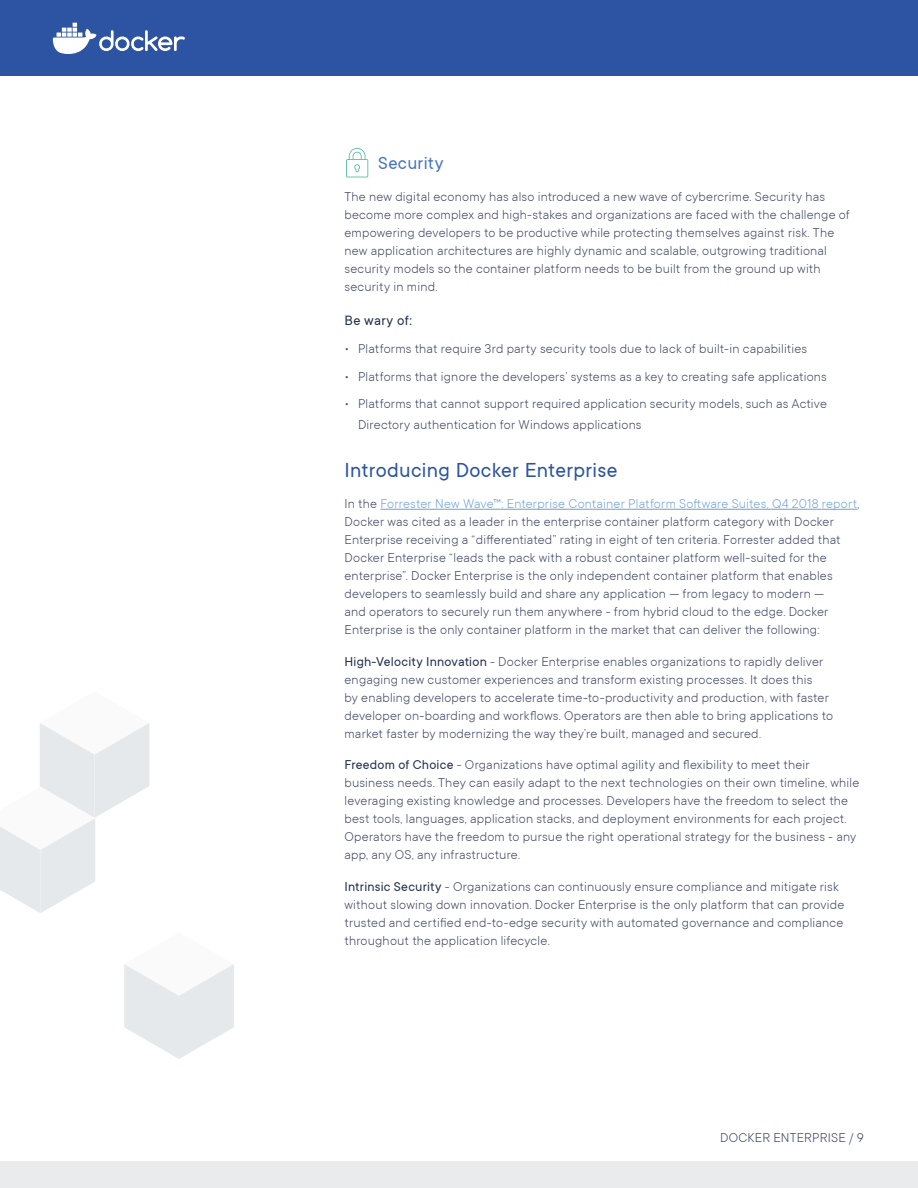
<style>
.page{position:relative;width:918px;height:1188px;background:#fff}
.page>*{position:absolute;margin:0;border:0;box-sizing:border-box;transform-origin:0 0}
.t1{font:22.5px "TT Commons";letter-spacing:.015em;color:#2c54a2}
.t2{font:19.5px "TT Commons";letter-spacing:.015em;color:#4875ba}
.t3{font:15px "TT Commons";letter-spacing:.025em;color:#22304f}
.t4{font:300 14.25px/18px "TT Commons";letter-spacing:.015em;color:#353e5c}
.s1{color:#6b9ed4}
.s2{font-weight:400;color:#22304f}
</style>
<div class="page">
<div style="left:0;top:0;width:918px;height:76px;background:#2c54a2"></div>
<svg style="left:53px;top:23px;width:132px;height:31px"></svg>
<div style="left:0;top:1161px;width:918px;height:27px;background:#e9ebed"></div>
<hr style="left:380px;top:509px;width:478px;height:1px;background:#6b9ed4">
<svg style="left:346px;top:148px;width:22px;height:29px"></svg>
<svg style="left:0;top:723px;width:149px;height:190px"></svg>
<svg style="left:124px;top:964px;width:110px;height:95px"></svg>
<h2 class="t2" style="left:378px;top:153px;width:67px">Security</h2>
<p class="t4" style="left:345px;top:187px;width:507px">The new digital economy has also introduced a new wave of cybercrime. Security has become more complex and high-stakes and organizations are faced with the challenge of empowering developers to be productive while protecting themselves against risk. The new application architectures are highly dynamic and scalable, outgrowing traditional security models so the container platform needs to be built from the ground up with security in mind.</p>
<p class="t3" style="left:345px;top:312px;width:69px">Be wary of:</p>
<p class="t4" style="left:345px;top:339px;width:464px">• Platforms that require 3rd party security tools due to lack of built-in capabilities</p>
<p class="t4" style="left:345px;top:367px;width:484px">• Platforms that ignore the developers’ systems as a key to creating safe applications</p>
<p class="t4" style="left:358px;top:393px;width:471px;line-height:21px;text-indent:-13px">• Platforms that cannot support required application security models, such as Active<br>Directory authentication for Windows applications</p>
<h1 class="t1" style="left:345px;top:458px;width:274px">Introducing Docker Enterprise</h1>
<p class="t4" style="left:345px;top:495px;width:517px">In the <span class="s1">Forrester New Wave™: Enterprise Container Platform Software Suites, Q4 2018 report</span>, Docker was cited as a leader in the enterprise container platform category with Docker Enterprise receiving a “differentiated” rating in eight of ten criteria. Forrester added that Docker Enterprise “leads the pack with a robust container platform well-suited for the enterprise”. Docker Enterprise is the only independent container platform that enables developers to seamlessly build and share any application — from legacy to modern —<br>and operators to securely run them anywhere - from hybrid cloud to the edge. Docker Enterprise is the only container platform in the market that can deliver the following:</p>
<p class="t4" style="left:345px;top:652px;width:490px"><span class="s2">High-Velocity Innovation</span> - Docker Enterprise enables organizations to rapidly deliver engaging new customer experiences and transform existing processes. It does this<br>by enabling developers to accelerate time-to-productivity and production, with faster developer on-boarding and workflows. Operators are then able to bring applications to market faster by modernizing the way they’re built, managed and secured.</p>
<p class="t4" style="left:345px;top:756px;width:516px"><span class="s2">Freedom of Choice</span> - Organizations have optimal agility and flexibility to meet their business needs. They can easily adapt to the next technologies on their own timeline, while leveraging existing knowledge and processes. Developers have the freedom to select the best tools, languages, application stacks, and deployment environments for each project.<br>Operators have the freedom to pursue the right operational strategy for the business - any app, any OS, any infrastructure.</p>
<p class="t4" style="left:345px;top:877px;width:501px"><span class="s2">Intrinsic Security</span> - Organizations can continuously ensure compliance and mitigate risk without slowing down innovation. Docker Enterprise is the only platform that can provide trusted and certified end-to-edge security with automated governance and compliance throughout the application lifecycle.</p>
<p class="t4" style="left:720px;top:1128px;width:145px">DOCKER ENTERPRISE / 9</p>
</div>
